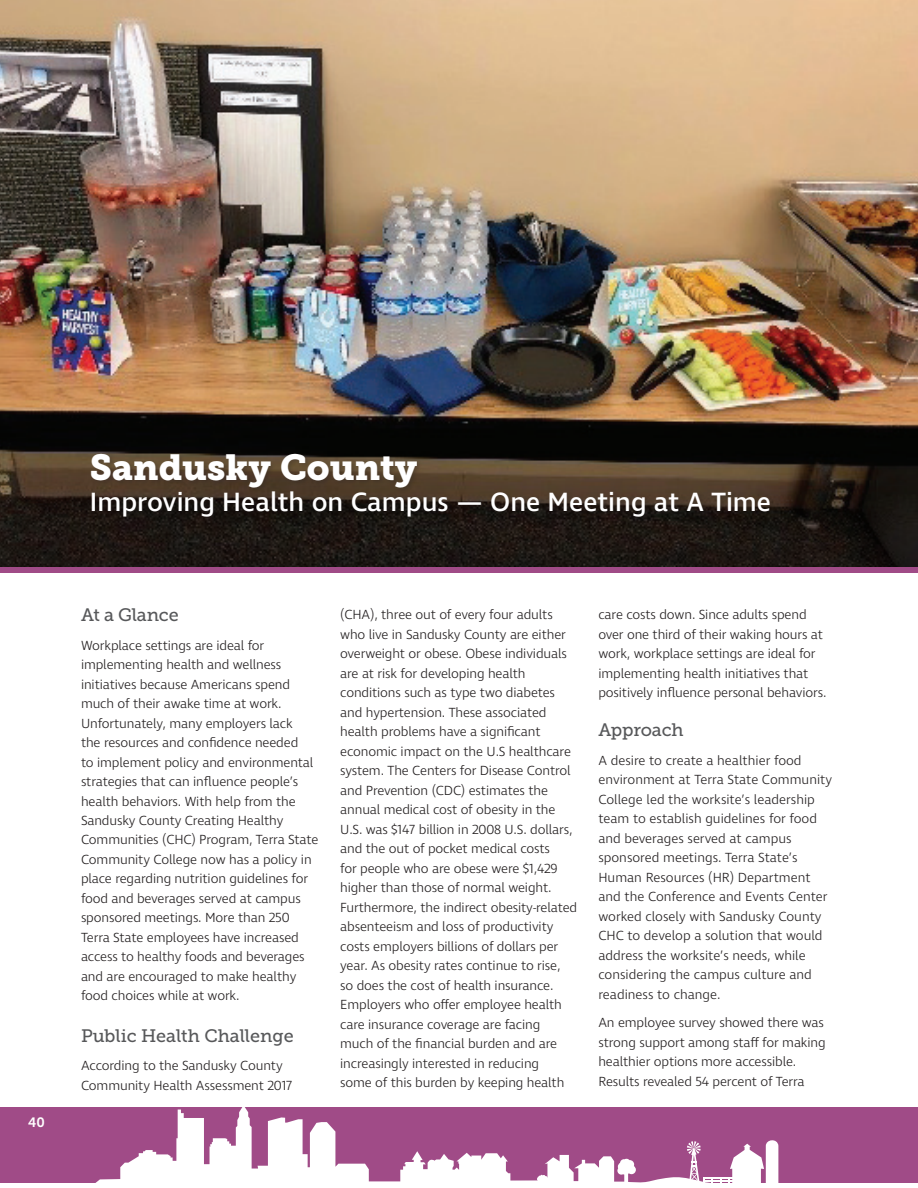
<style>
.page{position:relative;width:918px;height:1188px;background:#fff}
.page>*{position:absolute;margin:0;border:0;box-sizing:border-box;transform-origin:0 0}
.t1{font:36px "Museo Slab 900";color:#fff}
.t2{font:500 27px "Ingra";color:#fff}
.t3{font:18px "Museo Slab 500";letter-spacing:-.005em;color:#57585a}
.t4{font:300 13.5px/19.5px "Ingra";letter-spacing:-.01em;color:#231f20}
.t5{font:13.5px "Museo Slab 700";color:#fff}
</style>
<div class="page">
<div style="left:0;top:1107px;width:918px;height:81px;background:#a04b87"></div>
<svg style="left:95px;top:1107px;width:684px;height:76px"></svg>
<hr style="left:704px;top:1177px;width:30px;height:2px;background:#fff">
<hr style="left:704px;top:1180px;width:30px;height:2px;background:#fff">
<svg style="left:687px;top:1141px;width:18px;height:42px"></svg>
<div style="left:0;top:1183px;width:918px;height:5px;background:#fff"></div>
<img style="left:0;top:0;width:918px;height:466px">
<svg style="left:0;top:466px;width:918px;height:101px;background:#281f18"></svg>
<div style="left:0;top:567px;width:918px;height:6px;background:#a04b87"></div>
<div style="left:90px;top:452px;width:332px;height:41px;background:#231f20;opacity:.25"></div>
<div style="left:91px;top:490px;width:684px;height:31px;background:#231f20;opacity:.25"></div>
<p class="t5" style="left:28px;top:1114px;width:18px">40</p>
<h1 class="t1" style="left:90px;top:446px;width:329px">Sandusky County</h1>
<h2 class="t2" style="left:90px;top:485px;width:683px">Improving Health on Campus — One Meeting at A Time</h2>
<h3 class="t3" style="left:81px;top:605px;width:99px">At a Glance</h3>
<p class="t4" style="left:81px;top:636px;width:239px">Workplace settings are ideal for implementing health and wellness initiatives because Americans spend much of their awake time at work.<br>Unfortunately, many employers lack<br>the resources and confidence needed<br>to implement policy and environmental strategies that can influence people’s health behaviors. With help from the Sandusky County Creating Healthy Communities (CHC) Program, Terra State Community College now has a policy in place regarding nutrition guidelines for food and beverages served at campus sponsored meetings. More than 250<br>Terra State employees have increased access to healthy foods and beverages and are encouraged to make healthy food choices while at work.</p>
<h3 class="t3" style="left:81px;top:1025px;width:214px">Public Health Challenge</h3>
<p class="t4" style="left:81px;top:1057px;width:213px">According to the Sandusky County<br>Community Health Assessment 2017</p>
<p class="t4" style="left:340px;top:606px;width:239px">(CHA), three out of every four adults who live in Sandusky County are either overweight or obese. Obese individuals are at risk for developing health conditions such as type two diabetes and hypertension. These associated health problems have a significant economic impact on the U.S healthcare system. The Centers for Disease Control and Prevention (CDC) estimates the annual medical cost of obesity in the U.S. was $147 billion in 2008 U.S. dollars, and the out of pocket medical costs<br>for people who are obese were $1,429 higher than those of normal weight.<br>Furthermore, the indirect obesity-related absenteeism and loss of productivity costs employers billions of dollars per year. As obesity rates continue to rise,<br>so does the cost of health insurance.<br>Employers who offer employee health care insurance coverage are facing<br>much of the financial burden and are increasingly interested in reducing<br>some of this burden by keeping health</p>
<p class="t4" style="left:598px;top:606px;width:230px">care costs down. Since adults spend over one third of their waking hours at work, workplace settings are ideal for implementing health initiatives that positively influence personal behaviors.</p>
<h3 class="t3" style="left:598px;top:720px;width:87px">Approach</h3>
<p class="t4" style="left:598px;top:751px;width:235px">A desire to create a healthier food environment at Terra State Community College led the worksite’s leadership team to establish guidelines for food and beverages served at campus sponsored meetings. Terra State’s Human Resources (HR) Department and the Conference and Events Center worked closely with Sandusky County CHC to develop a solution that would address the worksite’s needs, while considering the campus culture and readiness to change.</p>
<p class="t4" style="left:598px;top:1014px;width:229px">An employee survey showed there was strong support among staff for making healthier options more accessible.<br>Results revealed 54 percent of Terra</p>
</div>
